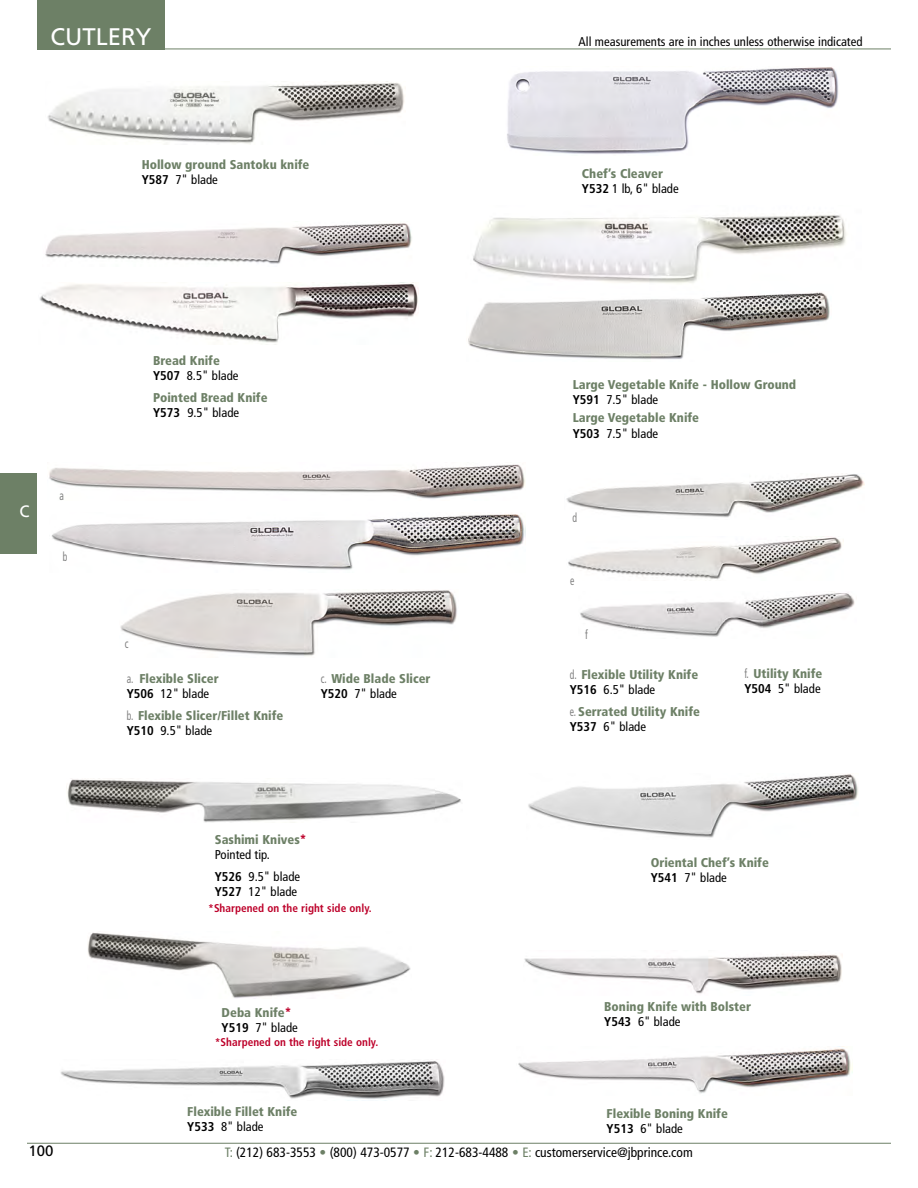
<style>
.page{position:relative;width:918px;height:1188px;background:#fff}
.page>*{position:absolute;margin:0;border:0;box-sizing:border-box;transform-origin:0 0}
.t1{font:24px "Frutiger";color:#fff}
.t2{font:16.5px "Frutiger";color:#fff}
.t3{font:15px "Frutiger";color:#000}
.t4{font:condensed 13.5px "Frutiger";color:#000}
.t5{font:900 condensed 12.75px/15.3px "Frutiger";color:#6d8066}
.t6{font:condensed 12.75px/15.3px "Frutiger";color:#000}
.t7{font:condensed 12.75px "Frutiger";color:#808080;scale:.75 1}
.t8{font:700 condensed 11.25px "Frutiger";color:#bd002a}
.s1{font-weight:700;color:#000}
.s2{font-weight:400;color:#000}
.s3{font-weight:400;color:#808080}
.s4{color:#bd002a}
.s5{font-weight:700}
.s6{color:#6d8066}
</style>
<div class="page">
<div style="left:0;top:473px;width:37px;height:81px;background:#6d8066"></div>
<hr style="left:27px;top:1143px;width:864px;height:1px;background:#6d8066">
<hr style="left:123px;top:49px;width:768px;height:1px;background:#6d8066">
<div style="left:38px;top:0;width:127px;height:50px;background:#6d8066"></div>
<img style="left:528px;top:774px;width:330px;height:64px">
<img style="left:47px;top:82px;width:357px;height:62px">
<img style="left:518px;top:1046px;width:335px;height:48px">
<img style="left:60px;top:1061px;width:385px;height:40px">
<img style="left:45px;top:223px;width:367px;height:41px">
<img style="left:524px;top:954px;width:318px;height:40px">
<img style="left:473px;top:215px;width:373px;height:68px">
<img style="left:507px;top:67px;width:332px;height:87px">
<img style="left:468px;top:292px;width:362px;height:68px">
<img style="left:39px;top:282px;width:380px;height:63px">
<img style="left:568px;top:536px;width:276px;height:43px">
<img style="left:580px;top:591px;width:275px;height:46px">
<img style="left:566px;top:474px;width:298px;height:44px">
<img style="left:120px;top:590px;width:337px;height:66px">
<img style="left:52px;top:514px;width:473px;height:56px">
<img style="left:49px;top:464px;width:476px;height:35px">
<img style="left:67px;top:778px;width:394px;height:44px">
<img style="left:88px;top:932px;width:323px;height:66px">
<h1 class="t1" style="left:50px;top:27px;width:102px">CUTLERY</h1>
<p class="t6" style="left:579px;top:35px;width:285px">All measurements are in inches unless otherwise indicated</p>
<p class="t5" style="left:142px;top:158px;width:169px">Hollow ground Santoku knife<br><span class="s1">Y587</span> <span class="s2">7" blade</span></p>
<p class="t2" style="left:20px;top:505px;width:12px">C</p>
<p class="t7" style="left:59px;top:490px;width:7px">a</p>
<p class="t7" style="left:63px;top:552px;width:8px">b</p>
<p class="t5" style="left:153px;top:354px;width:87px">Bread Knife<br><span class="s1">Y507</span> <span class="s2">8.5" blade</span></p>
<p class="t5" style="left:153px;top:391px;width:116px">Pointed Bread Knife<br><span class="s1">Y573</span> <span class="s2">9.5" blade</span></p>
<p class="t7" style="left:125px;top:639px;width:6px">c</p>
<p class="t5" style="left:127px;top:672px;width:93px"><span class="s3">a.</span> Flexible Slicer<br><span class="s1">Y506</span> <span class="s2">12" blade</span></p>
<p class="t5" style="left:127px;top:709px;width:158px"><span class="s3">b.</span> Flexible Slicer/Fillet Knife<br><span class="s1">Y510</span> <span class="s2">9.5" blade</span></p>
<p class="t5" style="left:321px;top:672px;width:111px"><span class="s3">c.</span> Wide Blade Slicer<br><span class="s1">Y520</span> <span class="s2">7" blade</span></p>
<p class="t5" style="left:215px;top:833px;width:93px">Sashimi Knives<span class="s4">*<br></span><span class="s2">Pointed tip.</span></p>
<p class="t6" style="left:215px;top:870px;width:87px"><span class="s5">Y526</span> 9.5" blade<br><span class="s5">Y527</span> 12" blade</p>
<p class="t8" style="left:208px;top:903px;width:165px">*Sharpened on the right side only.</p>
<p class="t5" style="left:222px;top:1006px;width:78px">Deba Knife<span class="s4">*<br></span><span class="s1">Y519</span> <span class="s2">7" blade</span></p>
<p class="t8" style="left:215px;top:1038px;width:165px">*Sharpened on the right side only.</p>
<p class="t5" style="left:187px;top:1105px;width:112px">Flexible Fillet Knife<br><span class="s1">Y533</span> <span class="s2">8" blade</span></p>
<p class="t5" style="left:582px;top:167px;width:98px">Chef’s Cleaver<br><span class="s1">Y532</span> <span class="s2">1 lb, 6" blade</span></p>
<p class="t5" style="left:573px;top:378px;width:225px">Large Vegetable Knife - Hollow Ground<br><span class="s1">Y591</span> <span class="s2">7.5" blade</span></p>
<p class="t5" style="left:573px;top:411px;width:128px">Large Vegetable Knife<br><span class="s1">Y503</span> <span class="s2">7.5" blade</span></p>
<p class="t7" style="left:573px;top:512px;width:8px">d</p>
<p class="t7" style="left:570px;top:575px;width:7px">e</p>
<p class="t7" style="left:585px;top:629px;width:5px">f</p>
<p class="t5" style="left:570px;top:668px;width:130px"><span class="s3">d.</span> Flexible Utility Knife<br><span class="s1">Y516</span> <span class="s2">6.5" blade</span></p>
<p class="t5" style="left:570px;top:705px;width:132px"><span class="s3">e.</span> Serrated Utility Knife<br><span class="s1">Y537</span> <span class="s2">6" blade</span></p>
<p class="t5" style="left:744px;top:667px;width:79px"><span class="s3">f.</span> Utility Knife<br><span class="s1">Y504</span> <span class="s2">5" blade</span></p>
<p class="t5" style="left:651px;top:856px;width:120px">Oriental Chef’s Knife<br><span class="s1">Y541</span> <span class="s2">7" blade</span></p>
<p class="t5" style="left:604px;top:999px;width:148px">Boning Knife with Bolster<br><span class="s1">Y543</span> <span class="s2">6" blade</span></p>
<p class="t5" style="left:607px;top:1107px;width:123px">Flexible Boning Knife<br><span class="s1">Y513</span> <span class="s2">6" blade</span></p>
<p class="t3" style="left:28px;top:1145px;width:27px">100</p>
<p class="t4" style="left:225px;top:1146px;width:470px"><span class="s6">T:</span> (212) 683-3553 <span class="s6">•</span> (800) 473-0577 <span class="s6">• F:</span> 212-683-4488 <span class="s6">• E:</span> customerservice@jbprince.com</p>
</div>
